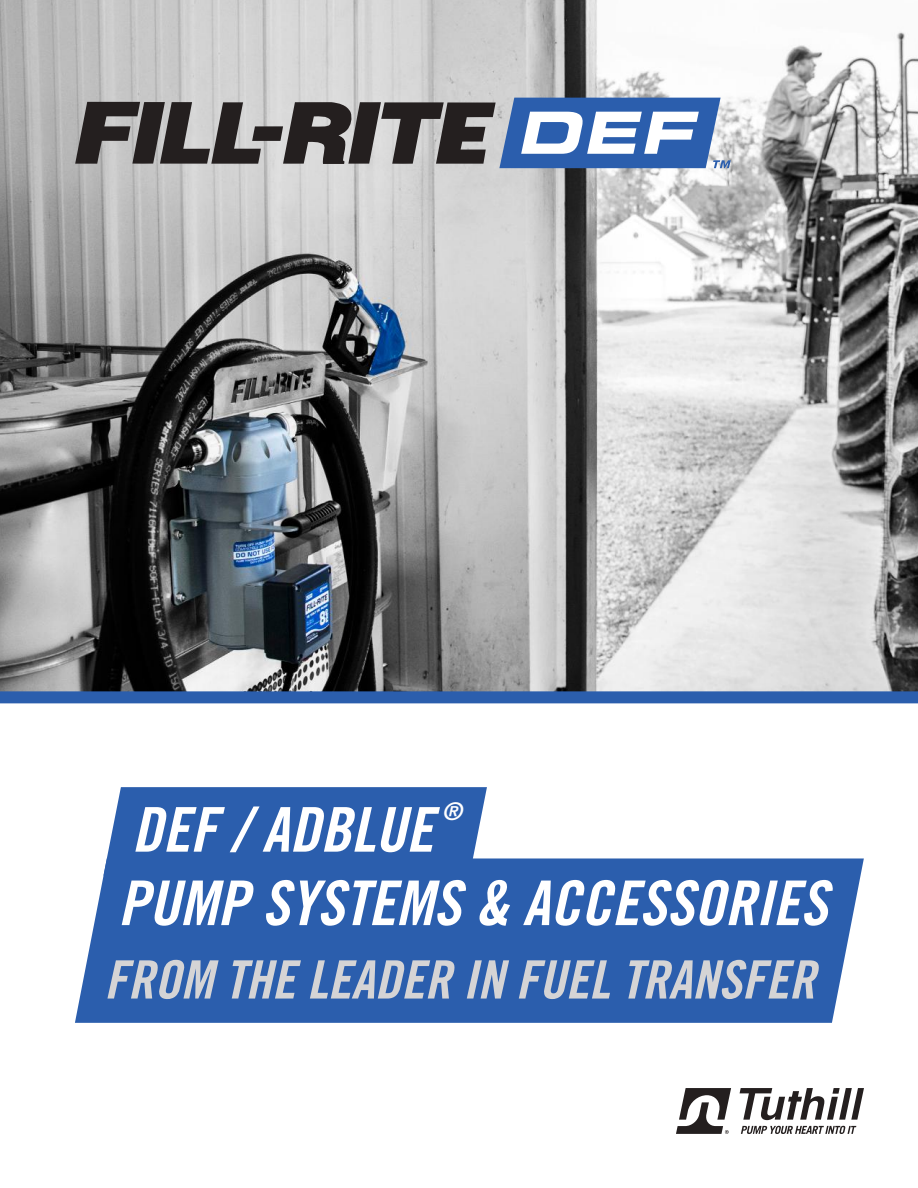
<style>
.page{position:relative;width:918px;height:1188px;background:#fff}
.page>*{position:absolute;margin:0;border:0;box-sizing:border-box;transform-origin:0 0}
.t1{font:61.65px "Trade Gothic LT Bold Cond Twenty Obl";color:#fff}
.t2{font:52.95px "Trade Gothic LT Bold Cond Twenty Obl";color:#d5d4d5}
.t3{font:24.45px "Trade Gothic LT Bold Cond Twenty Obl";color:#fff}
</style>
<div class="page">
<img style="left:0;top:0;width:918px;height:691px">
<div style="left:0;top:691px;width:918px;height:12px;background:#2b5ead"></div>
<svg style="left:75px;top:98px;width:656px;height:70px;background:#757f90"></svg>
<div style="left:75px;top:858px;width:789px;height:165px;background:#2b5ead"></div>
<div style="left:103px;top:787px;width:384px;height:89px;background:#2b5ead"></div>
<svg style="left:740px;top:1088px;width:124px;height:32px"></svg>
<svg style="left:741px;top:1126px;width:115px;height:8px"></svg>
<svg style="left:676px;top:1088px;width:55px;height:46px"></svg>
<p class="t1" style="left:132px;top:792px;width:303px">DEF / ADBLUE</p>
<p class="t3" style="left:442px;top:797px;width:21px">®</p>
<p class="t1" style="left:118px;top:866px;width:711px">PUMP SYSTEMS &amp; ACCESSORIES</p>
<p class="t2" style="left:104px;top:948px;width:713px">FROM THE LEADER IN FUEL TRANSFER</p>
</div>
